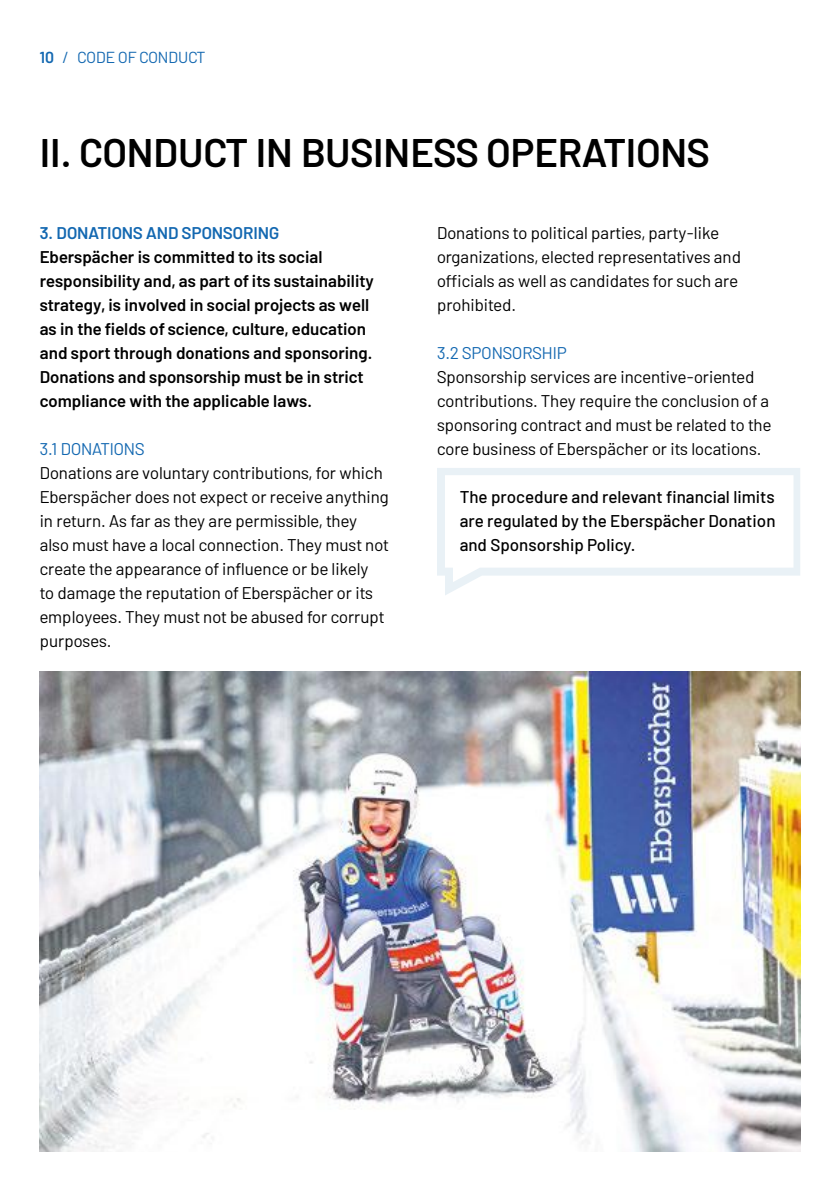
<style>
.page{position:relative;width:840px;height:1191px;background:#fff}
.page>*{position:absolute;margin:0;border:0;box-sizing:border-box;transform-origin:0 0}
.t1{font:600 40px "Barlow";color:#000}
.t2{font:17px/24px "Barlow";color:#000}
.t3{font:600 17px/24px "Barlow";color:#000}
.t4{font:500 17px/24px "Barlow";color:#000;text-align:justify}
.t5{font:17px "Barlow";color:#1368b1}
.t6{font:600 17px "Barlow";color:#1368b1}
.t7{font:16px "Barlow";color:#1368b1}
.s1{font-weight:600}
</style>
<div class="page">
<img style="left:40px;top:671px;width:759px;height:480px">
<svg style="left:437px;top:468px;width:362px;height:127px"></svg>
<p class="t7" style="left:40px;top:46px;width:167px"><span class="s1">10</span> / CODE OF CONDUCT</p>
<h1 class="t1" style="left:40px;top:123px;width:671px">II. CONDUCT IN BUSINESS OPERATIONS</h1>
<p class="t6" style="left:40px;top:220px;width:241px">3. DONATIONS AND SPONSORING</p>
<p class="t3" style="left:40px;top:244px;width:335px">Eberspächer is committed to its social responsibility and, as part of its sustainability strategy, is involved in social projects as well as in the fields of science, culture, education and sport through donations and sponsoring.<br>Donations and sponsorship must be in strict compliance with the applicable laws.</p>
<p class="t5" style="left:40px;top:437px;width:106px">3.1 DONATIONS</p>
<p class="t2" style="left:40px;top:460px;width:350px">Donations are voluntary contributions, for which Eberspächer does not expect or receive anything in return. As far as they are permissible, they also must have a local connection. They must not create the appearance of influence or be likely<br>to damage the reputation of Eberspächer or its employees. They must not be abused for corrupt purposes.</p>
<p class="t2" style="left:437px;top:220px;width:305px">Donations to political parties, party-like organizations, elected representatives and officials as well as candidates for such are prohibited.</p>
<p class="t5" style="left:437px;top:341px;width:131px">3.2 SPONSORSHIP</p>
<p class="t2" style="left:437px;top:364px;width:335px">Sponsorship services are incentive-oriented contributions. They require the conclusion of a sponsoring contract and must be related to the core business of Eberspächer or its locations.</p>
<p class="t4" style="left:459px;top:484px;width:317px">The procedure and relevant financial limits are regulated by the Eberspächer Donation and Sponsorship Policy.</p>
</div>
